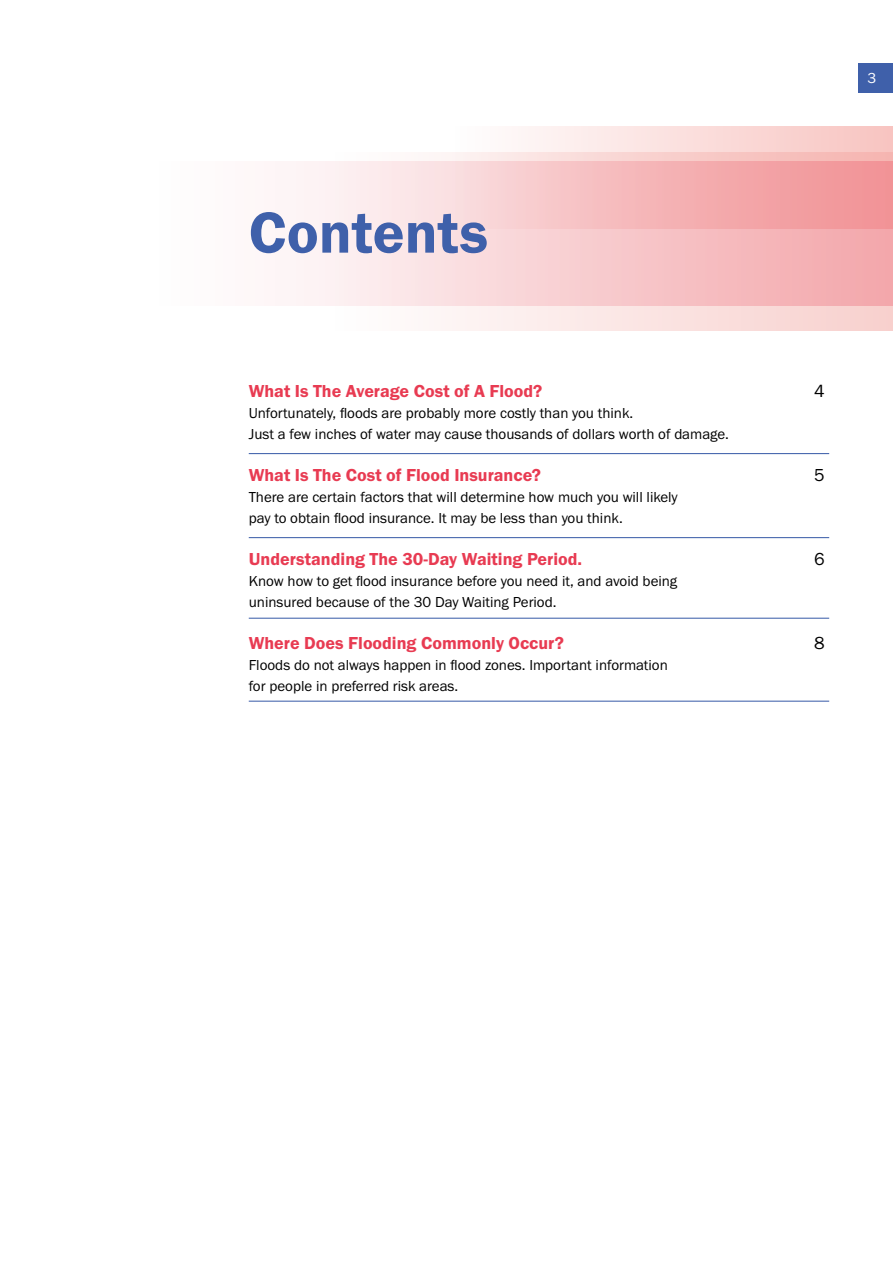
<style>
.page{position:relative;width:893px;height:1263px;background:#fff}
.page>*{position:absolute;margin:0;border:0;box-sizing:border-box;transform-origin:0 0}
.t1{font:60px "Franklin Gothic URW Dem";color:#3f60aa}
.t2{font:18px "Franklin Gothic URW Dem";color:#e83b52}
.t3{font:18px "Franklin Gothic URW Boo";color:#000}
.t4{font:15px/21px "Franklin Gothic URW Boo";color:#000}
.t5{font:15px "Franklin Gothic URW Boo";color:#fff}
</style>
<div class="page">
<div style="left:859px;top:64px;width:34px;height:29px;background:#3f60aa"></div>
<div style="left:335px;top:152px;width:558px;height:179px;background:linear-gradient(to right,#fefefe,#f8d0cd)"></div>
<svg style="left:455px;top:126px;width:438px;height:35px"></svg>
<hr style="left:249px;top:453px;width:580px;height:1px;background:#3f60aa">
<hr style="left:249px;top:618px;width:580px;height:1px;background:#3f60aa">
<hr style="left:249px;top:537px;width:580px;height:1px;background:#3f60aa">
<hr style="left:249px;top:701px;width:580px;height:1px;background:#3f60aa">
<div style="left:153px;top:161px;width:740px;height:144px;background:linear-gradient(to right,#fff,#f29ca0)"></div>
<h1 class="t1" style="left:249px;top:196px;width:241px">Contents</h1>
<p class="t5" style="left:867px;top:69px;width:10px">3</p>
<p class="t2" style="left:249px;top:380px;width:295px">What Is The Average Cost of A Flood?</p>
<p class="t3" style="left:814px;top:380px;width:12px">4</p>
<p class="t4" style="left:249px;top:402px;width:481px">Unfortunately, floods are probably more costly than you think.<br>Just a few inches of water may cause thousands of dollars worth of damage.</p>
<p class="t2" style="left:249px;top:464px;width:294px">What Is The Cost of Flood Insurance?</p>
<p class="t3" style="left:814px;top:464px;width:12px">5</p>
<p class="t4" style="left:249px;top:486px;width:431px">There are certain factors that will determine how much you will likely pay to obtain flood insurance. It may be less than you think.</p>
<p class="t2" style="left:249px;top:548px;width:335px">Understanding The 30-Day Waiting Period.</p>
<p class="t3" style="left:814px;top:548px;width:12px">6</p>
<p class="t4" style="left:249px;top:570px;width:430px">Know how to get flood insurance before you need it, and avoid being uninsured because of the 30 Day Waiting Period.</p>
<p class="t2" style="left:249px;top:632px;width:317px">Where Does Flooding Commonly Occur?</p>
<p class="t3" style="left:814px;top:632px;width:12px">8</p>
<p class="t4" style="left:249px;top:654px;width:421px">Floods do not always happen in flood zones. Important information for people in preferred risk areas.</p>
</div>
